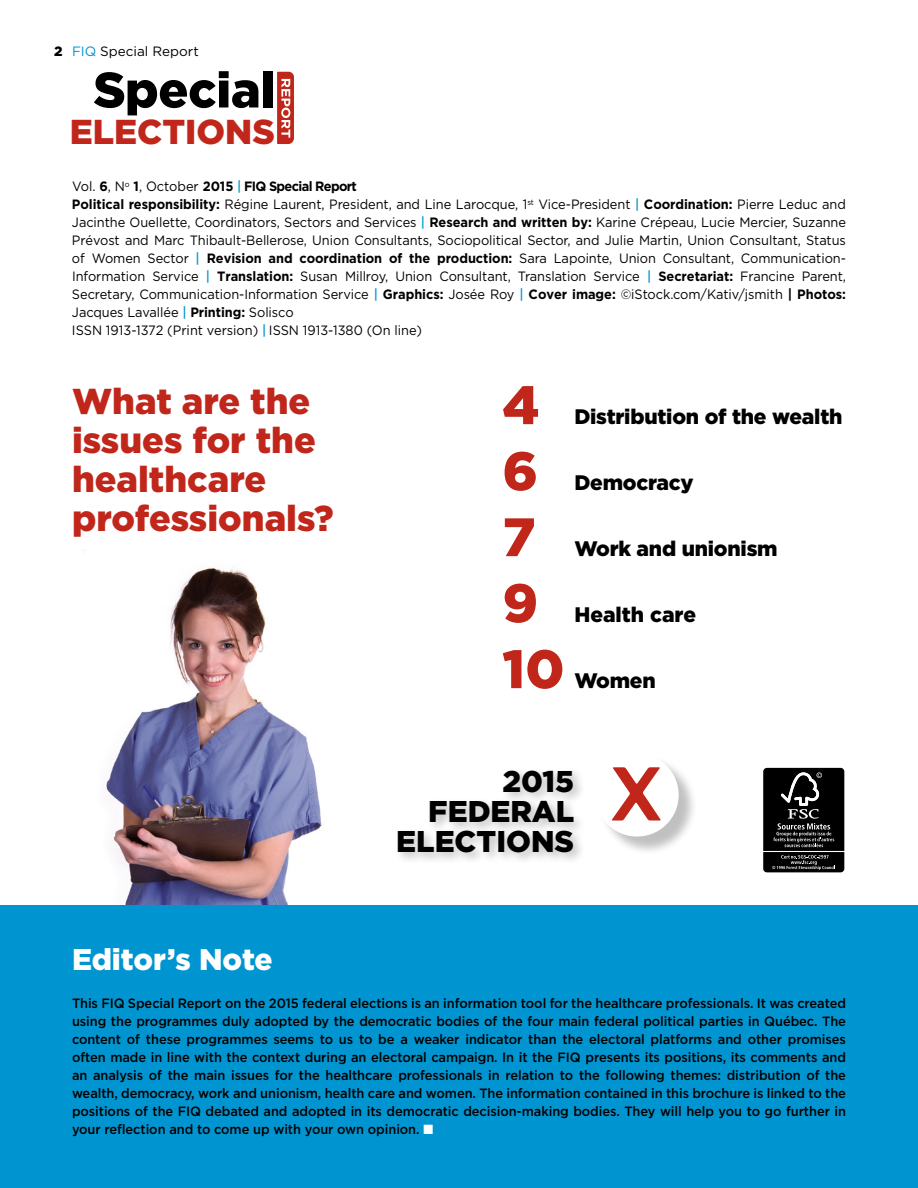
<style>
.page{position:relative;width:918px;height:1188px;background:#fff}
.page>*{position:absolute;margin:0;border:0;box-sizing:border-box;transform-origin:0 0}
.t1{font:900 54px "Gotham";color:#c1261b}
.t2{font:900 36px/39px "Gotham";color:#c1261b}
.t3{font:900 34.65px "Gotham";color:#c1261b}
.t4{font:900 30px/30px "Gotham";color:#000;text-align:right}
.t5{font:900 30px "Gotham";letter-spacing:-.005em;color:#fff}
.t6{font:900 21px "Gotham";letter-spacing:-.01em;color:#000}
.t7{font:13.5px/18px "Gotham";letter-spacing:-.005em;color:#000;scale:.95 1}
.t8{font:500 13.5px/18px "Gotham";letter-spacing:-.005em;color:#000;text-align:justify;scale:.95 1}
.t9{font:13.5px "Gotham";letter-spacing:-.005em;color:#000}
.t10{font:900 13.5px "Gotham";color:#000}
.s1{color:#0095d0}
.s2{font-weight:700}
.s3{font-weight:500;color:#0095d0}
.s4{color:#fff}
</style>
<div class="page">
<img style="left:106px;top:567px;width:216px;height:338px">
<div style="left:0;top:905px;width:918px;height:283px;background:#0095d0"></div>
<svg style="left:763px;top:768px;width:81px;height:104px"></svg>
<div style="left:394px;top:766px;width:192px;height:98px;background:#000;opacity:.25"></div>
<div style="left:597px;top:755px;width:100px;height:100px;background:#000;opacity:.25"></div>
<div style="left:595px;top:753px;width:84px;height:84px;background:#fff;border-radius:50%"></div>
<svg style="left:612px;top:767px;width:49px;height:54px"></svg>
<svg style="left:277px;top:72px;width:17px;height:72px"></svg>
<svg style="left:94px;top:71px;width:164px;height:44px"></svg>
<div style="left:264px;top:71px;width:9px;height:36px;background:#000"></div>
<p class="t10" style="left:54px;top:44px;width:10px">2</p>
<p class="t9" style="left:72px;top:44px;width:128px"><span class="s1">FIQ</span> Special Report</p>
<h3 class="t3" style="left:70px;top:112px;width:24px">ELECTIONS</h3>
<p class="t7" style="left:72px;top:177px;width:816px">Vol. <span class="s2">6</span>, N<sup>o</sup> <span class="s2">1</span>, October <span class="s2">2015</span> <span class="s3">|</span> <span class="s2">FIQ Special Report<br>Political responsibility:</span> Régine Laurent, President, and Line Larocque, 1<sup>st</sup> Vice-President <span class="s3">|</span> <span class="s2">Coordination:</span> Pierre Leduc and Jacinthe Ouellette, Coordinators, Sectors and Services <span class="s3">|</span> <span class="s2">Research and written by:</span> Karine Crépeau, Lucie Mercier, Suzanne Prévost and Marc Thibault-Bellerose, Union Consultants, Sociopolitical Sector, and Julie Martin, Union Consultant, Status of Women Sector <span class="s3">|</span> <span class="s2">Revision and coordination of the production:</span> Sara Lapointe, Union Consultant, Communication-Information Service <span class="s3">|</span> <span class="s2">Translation:</span> Susan Millroy, Union Consultant, Translation Service <span class="s3">|</span> <span class="s2">Secretariat:</span> Francine Parent, Secretary, Communication-Information Service <span class="s3">|</span> <span class="s2">Graphics:</span> Josée Roy <span class="s3">|</span> <span class="s2">Cover image:</span> ©iStock.com/Kativ/jsmith <span class="s2">| Photos:<br></span>Jacques Lavallée <span class="s3">|</span> <span class="s2">Printing:</span> Solisco<br>ISSN 1913-1372 (Print version) <span class="s3">|</span> ISSN 1913-1380 (On line)</p>
<h2 class="t2" style="left:72px;top:381px;width:263px">What are the issues for the healthcare professionals?</h2>
<h1 class="t1" style="left:502px;top:374px;width:39px">4</h1>
<h1 class="t1" style="left:502px;top:440px;width:37px">6</h1>
<h1 class="t1" style="left:502px;top:506px;width:35px">7</h1>
<h1 class="t1" style="left:502px;top:572px;width:37px">9</h1>
<h1 class="t1" style="left:502px;top:638px;width:64px">10</h1>
<h3 class="t6" style="left:574px;top:405px;width:270px">Distribution of the wealth</h3>
<h3 class="t6" style="left:574px;top:471px;width:121px">Democracy</h3>
<h3 class="t6" style="left:574px;top:537px;width:205px">Work and unionism</h3>
<h3 class="t6" style="left:574px;top:603px;width:123px">Health care</h3>
<h3 class="t6" style="left:574px;top:669px;width:83px">Women</h3>
<h3 class="t4" style="left:396px;top:766px;width:179px">2015 federal elections</h3>
<h3 class="t5" style="left:72px;top:942px;width:202px">Editor’s Note</h3>
<p class="t8" style="left:72px;top:994px;width:816px">This FIQ Special Report on the 2015 federal elections is an information tool for the healthcare professionals. It was created using the programmes duly adopted by the democratic bodies of the four main federal political parties in Québec. The content of these programmes seems to us to be a weaker indicator than the electoral platforms and other promises often made in line with the context during an electoral campaign. In it the FIQ presents its positions, its comments and an analysis of the main issues for the healthcare professionals in relation to the following themes: distribution of the wealth, democracy, work and unionism, health care and women. The information contained in this brochure is linked to the positions of the FIQ debated and adopted in its democratic decision-making bodies. They will help you to go further in your reflection and to come up with your own opinion. <span class="s4">■</span></p>
</div>
